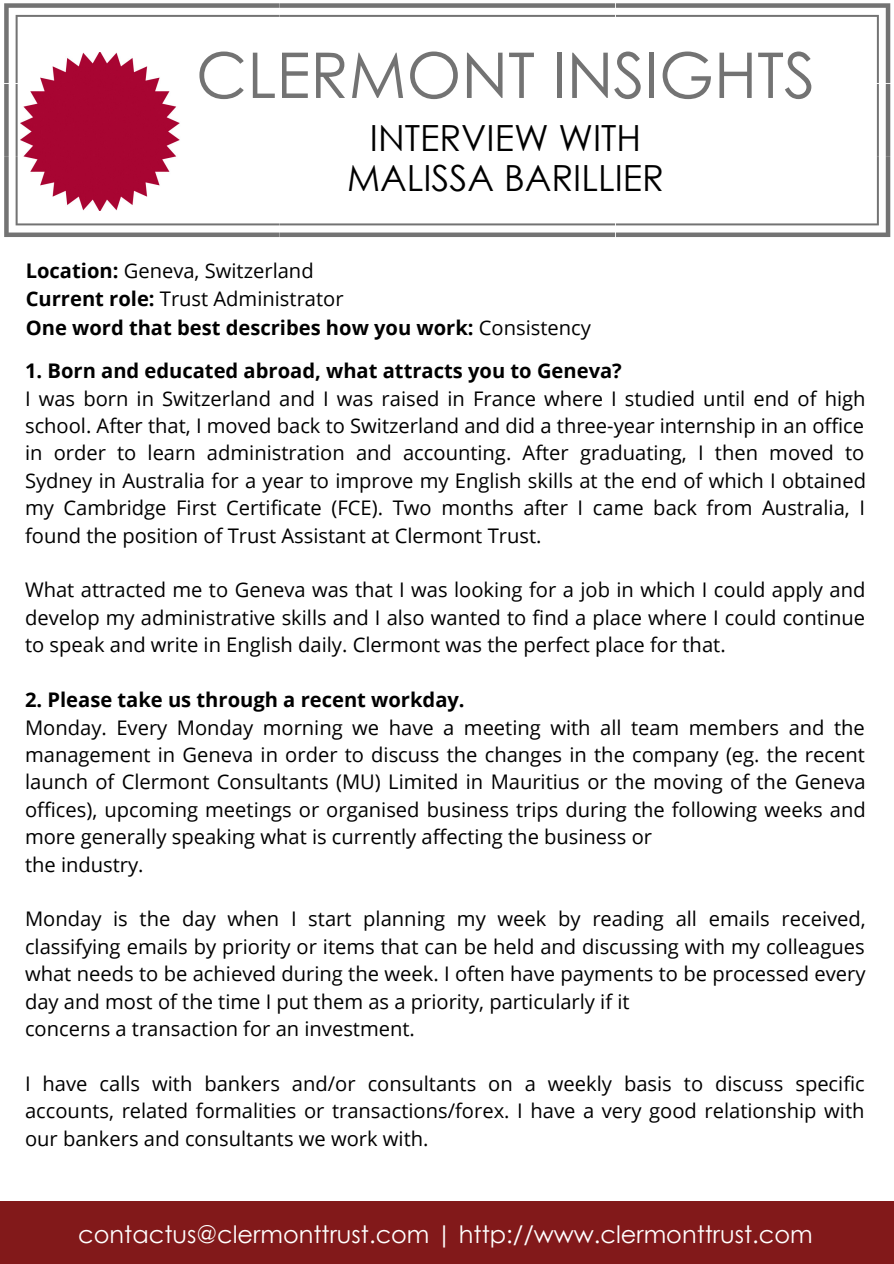
<style>
.page{position:relative;width:894px;height:1264px;background:#fff}
.page>*{position:absolute;margin:0;border:0;box-sizing:border-box;transform-origin:0 0}
.t1{font:63px "Century Gothic";color:#737373}
.t2{font:36px/40.5px "Century Gothic";color:#000;text-align:center}
.t3{font:24px "Century Gothic";color:#fffffe}
.t4{font:20.1px/27.5px "Open Sans";color:#000;text-align:justify}
.t5{font:700 20.1px/28.2px "Open Sans";color:#000}
.s1{font-weight:400}
</style>
<div class="page">
<svg style="left:4px;top:3px;width:886px;height:234px"></svg>
<div style="left:0;top:1201px;width:893px;height:62px;background:#82191a"></div>
<img style="left:21px;top:53px;width:162px;height:157px">
<h1 class="t1" style="left:196px;top:35px;width:620px">CLERMONT INSIGHTS</h1>
<h2 class="t2" style="left:347px;top:116px;width:318px">INTERVIEW WITH<br>MALISSA BARILLIER</h2>
<p class="t5" style="left:26px;top:256px;width:566px">Location: <span class="s1">Geneva, Switzerland<br></span>Current role: <span class="s1">Trust Administrator<br></span>One word that best describes how you work: <span class="s1">Consistency</span></p>
<p class="t5" style="left:25px;top:356px;width:598px">1. Born and educated abroad, what attracts you to Geneva?</p>
<p class="t4" style="left:25px;top:384px;width:842px">I was born in Switzerland and I was raised in France where I studied until end of high school. After that, I moved back to Switzerland and did a three-year internship in an office in order to learn administration and accounting. After graduating, I then moved to Sydney in Australia for a year to improve my English skills at the end of which I obtained my Cambridge First Certificate (FCE). Two months after I came back from Australia, I found the position of Trust Assistant at Clermont Trust.</p>
<p class="t4" style="left:25px;top:576px;width:841px">What attracted me to Geneva was that I was looking for a job in which I could apply and develop my administrative skills and I also wanted to find a place where I could continue to speak and write in English daily. Clermont was the perfect place for that.</p>
<p class="t5" style="left:25px;top:685px;width:441px">2. Please take us through a recent workday.</p>
<p class="t4" style="left:25px;top:713px;width:842px;text-align:left">Monday. Every Monday morning we have a meeting with all team members and the management in Geneva in order to discuss the changes in the company (eg. the recent launch of Clermont Consultants (MU) Limited in Mauritius or the moving of the Geneva offices), upcoming meetings or organised business trips during the following weeks and more generally speaking what is currently affecting the business or<br>the industry.</p>
<p class="t4" style="left:25px;top:904px;width:842px;text-align:left">Monday is the day when I start planning my week by reading all emails received, classifying emails by priority or items that can be held and discussing with my colleagues what needs to be achieved during the week. I often have payments to be processed every day and most of the time I put them as a priority, particularly if it<br>concerns a transaction for an investment.</p>
<p class="t4" style="left:25px;top:1069px;width:841px">I have calls with bankers and/or consultants on a weekly basis to discuss specific accounts, related formalities or transactions/forex. I have a very good relationship with our bankers and consultants we work with.</p>
<p class="t3" style="left:78px;top:1218px;width:735px">contactus@clermonttrust.com | http://www.clermonttrust.com</p>
</div>
